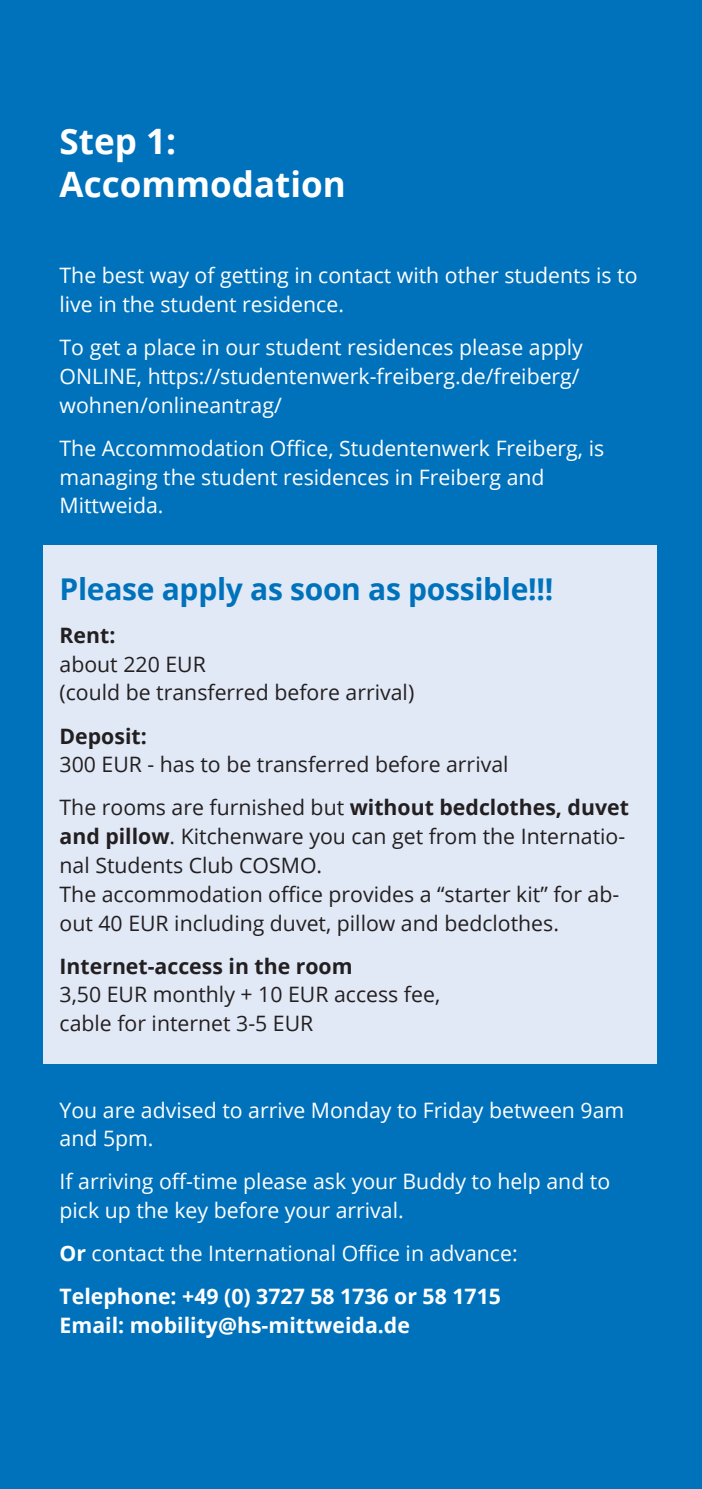
<style>
.page{position:relative;width:702px;height:1489px;background:#fff}
.page>*{position:absolute;margin:0;border:0;box-sizing:border-box;transform-origin:0 0}
.HSMW_Headline_weiß{font:700 35px "Open Sans";color:#fff}
.HSMW_Intro_Akzent{font:700 30px "Open Sans";letter-spacing:-.01em;color:#0072bc}
.HSMW_Fließtext_weiß{font:21.25px/28.8px "Open Sans";color:#fff}
.HSMW_Fließtext{font:21.25px/28.8px "Open Sans";color:#231f20}
.HSMW_Fließtext_weiß-2{font:700 21.25px/28.8px "Open Sans";color:#fff}
.s1{font-weight:700}
</style>
<div class="page">
<div style="left:0;top:0;width:702px;height:1488px;background:#0072bc"></div>
<div style="left:43px;top:545px;width:613px;height:519px;background:#e1e9f6"></div>
<p class="HSMW_Headline_weiß" style="left:60px;top:116px;width:118px">Step 1:</p>
<p class="HSMW_Headline_weiß" style="left:60px;top:159px;width:288px">Accommodation</p>
<p class="HSMW_Fließtext_weiß" style="left:60px;top:261px;width:579px">The best way of getting in contact with other students is to live in the student residence.</p>
<p class="HSMW_Fließtext_weiß" style="left:60px;top:332px;width:525px">To get a place in our student residences please apply<br>ONLINE, https://studentenwerk-freiberg.de/freiberg/ wohnen/onlineantrag/</p>
<p class="HSMW_Fließtext_weiß" style="left:60px;top:433px;width:546px">The Accommodation Office, Studentenwerk Freiberg, is managing the student residences in Freiberg and<br>Mittweida.</p>
<p class="HSMW_Intro_Akzent" style="left:60px;top:567px;width:495px">Please apply as soon as possible!!!</p>
<p class="HSMW_Fließtext" style="left:60px;top:620px;width:356px"><span class="s1">Rent:<br></span>about 220 EUR<br>(could be transferred before arrival)</p>
<p class="HSMW_Fließtext" style="left:60px;top:721px;width:450px"><span class="s1">Deposit:<br></span>300 EUR - has to be transferred before arrival</p>
<p class="HSMW_Fließtext" style="left:60px;top:792px;width:571px">The rooms are furnished but <span class="s1">without bedclothes, duvet and pillow</span>. Kitchenware you can get from the Internatio&shy;nal Students Club COSMO.<br>The accommodation office provides a “starter kit” for ab&shy;out 40 EUR including duvet, pillow and bedclothes.</p>
<p class="HSMW_Fließtext" style="left:60px;top:951px;width:382px"><span class="s1">Internet-access in the room<br></span>3,50 EUR monthly + 10 EUR access fee, cable for internet 3-5 EUR</p>
<p class="HSMW_Fließtext_weiß" style="left:60px;top:1094px;width:566px">You are advised to arrive Monday to Friday between 9am and 5pm.</p>
<p class="HSMW_Fließtext_weiß" style="left:60px;top:1166px;width:552px">If arriving off-time please ask your Buddy to help and to pick up the key before your arrival.</p>
<p class="HSMW_Fließtext_weiß" style="left:60px;top:1238px;width:459px"><span class="s1">Or</span> contact the International Office in advance:</p>
<p class="HSMW_Fließtext_weiß-2" style="left:60px;top:1281px;width:443px">Telephone: +49 (0) 3727 58 1736 or 58 1715<br>Email: mobility@hs-mittweida.de</p>
</div>
